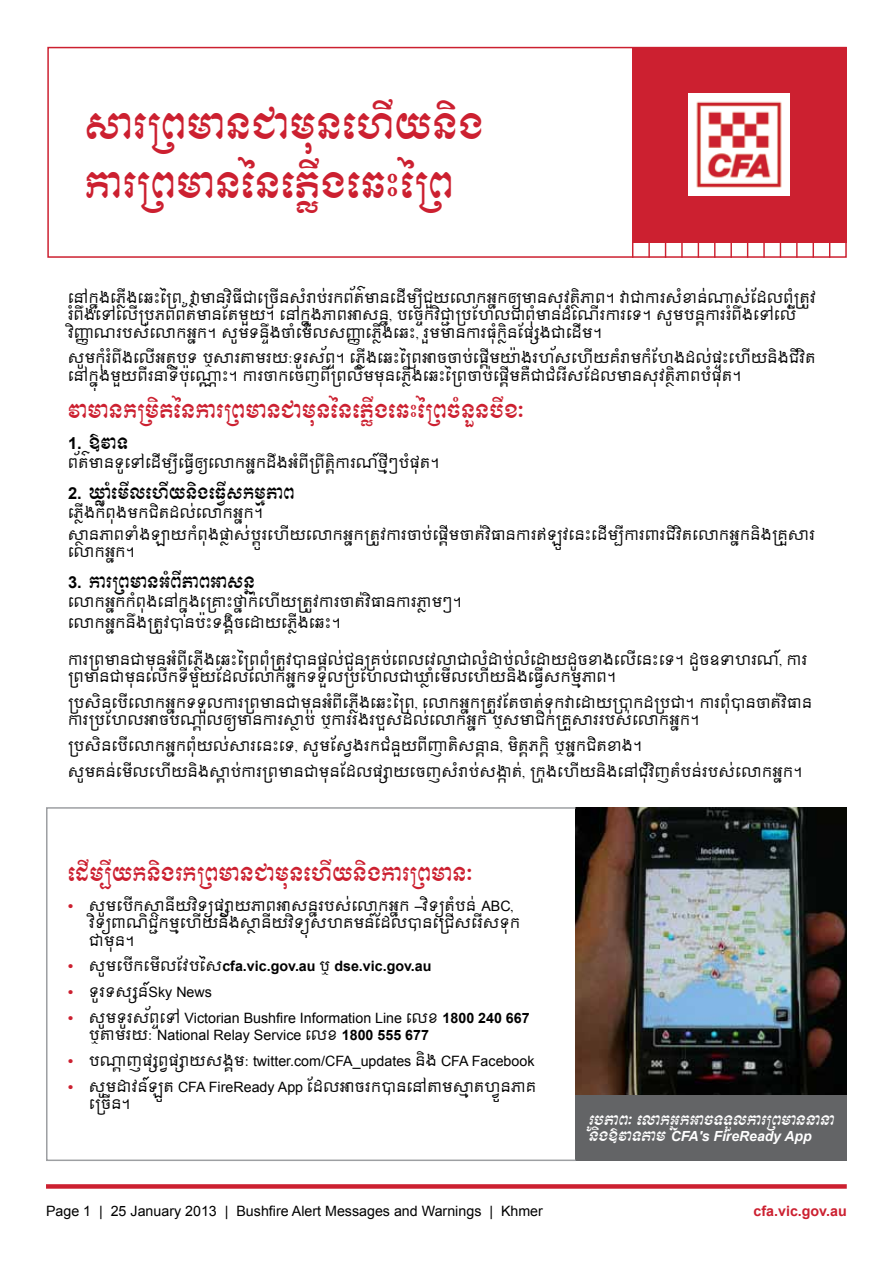
<style>
.page{position:relative;width:893px;height:1263px;background:#fff}
.page>*{position:absolute;margin:0;border:0;box-sizing:border-box;transform-origin:0 0}
.t1{font:37.05px/58.5px "Khek Mool";color:#cc2030}
.t2{font:20.25px "Khek Mool";color:#cc2030}
.t3{font:16.5px "Khek Mool";color:#000}
.t4{font:700 16.5px "Arial";color:#000}
.t5{font:14.25px/17.2px "Khek Anlongvill";color:#000}
.t6{font:14.25px/25.8px "Arial";color:#000}
.t7{font:700 14.25px "Arial";color:#000}
.t8{font:700 14.25px "Arial";color:#cc2030}
.t9{font:italic 13.95px "Khek Mool";color:#fff}
.t10{font:italic 700 13.95px "Arial";color:#fff}
.s1{font-family:"Arial"}
.s2{font-family:"Khek Anlongvill";font-weight:400}
.s3{font-family:"Khek Anlongvill"}
.s4{font-weight:700}
.s5{font-family:"Khek Mool";font-weight:400}
</style>
<div class="page">
<div style="left:47px;top:47px;width:800px;height:211px;border:2px solid #cc2030"></div>
<div style="left:632px;top:47px;width:214px;height:195px;background:#cc2030"></div>
<img style="left:688px;top:94px;width:102px;height:101px">
<svg style="left:632px;top:242px;width:1px;height:16px"></svg>
<svg style="left:648px;top:242px;width:2px;height:16px"></svg>
<svg style="left:665px;top:242px;width:1px;height:16px"></svg>
<svg style="left:681px;top:242px;width:2px;height:16px"></svg>
<svg style="left:698px;top:242px;width:1px;height:16px"></svg>
<svg style="left:714px;top:242px;width:1px;height:16px"></svg>
<svg style="left:730px;top:242px;width:2px;height:16px"></svg>
<svg style="left:747px;top:242px;width:1px;height:16px"></svg>
<svg style="left:763px;top:242px;width:2px;height:16px"></svg>
<svg style="left:780px;top:242px;width:1px;height:16px"></svg>
<svg style="left:796px;top:242px;width:2px;height:16px"></svg>
<svg style="left:813px;top:242px;width:1px;height:16px"></svg>
<svg style="left:829px;top:242px;width:1px;height:16px"></svg>
<div style="left:576px;top:1091px;width:271px;height:70px;background:#636466"></div>
<img style="left:576px;top:807px;width:271px;height:287px">
<div style="left:46px;top:1184px;width:801px;height:5px;background:#cc2030"></div>
<div style="left:46px;top:807px;width:530px;height:354px;border:2px solid #9d9fa2"></div>
<h1 class="t1" style="left:85px;top:97px;width:401px">SAR¨BMANCAMUNEHIYNIG<br>KAR¨BMAN«NEPÂIGEQH«¨B</h1>
<p class="t5" style="left:68px;top:290px;width:733px">ENAKGEPÂIGEQH«¨B, VAMANVIFICAE¨CINSMRABRKBTÁMANEDIMºICYYELAKGK~[MANSUVTÄIPAB. VACAKARSMXANNASEDLBUM</p>
<p class="t5" style="left:354px;top:290px;width:7px">&amp;</p>
<p class="t5" style="left:328px;top:290px;width:6px">'</p>
<p class="t5" style="left:708px;top:290px;width:6px">'</p>
<p class="t5" style="left:751px;top:290px;width:6px">'</p>
<p class="t5" style="left:794px;top:290px;width:25px">¨TUV</p>
<p class="t5" style="left:186px;top:307px;width:7px">&amp;</p>
<p class="t5" style="left:68px;top:307px;width:536px">RMBWGETAELI<br>VIJÏANRBSELAKGK~. SUMTNÆWGCSEMILSJÏAEPÂIGEQH, RYMMANKARFUMKÂINEP§GCAEDIM.</p>
<p class="t5" style="left:138px;top:307px;width:323px">¨BPBBTÁMANETMYY. ENAKGPABGASN,~BECÍKVICØA</p>
<p class="t5" style="left:99px;top:290px;width:11px">~¬</p>
<p class="t5" style="left:455px;top:307px;width:351px">¨BEHLCABUMMANDMENIRKARET. SUMBNKARRMBWGETAELI</p>
<p class="t5" style="left:311px;top:307px;width:11px">~¬</p>
<p class="t5" style="left:705px;top:307px;width:11px">¶</p>
<p class="t5" style="left:68px;top:320px;width:749px;line-height:25.8px;text-indent:82px">'<br>SUMKUMRMBWGELIGTÄBT ÉSARTAMRY:TURS&amp; . EPÂIGEQH«¨BGACCABE P' IMYAGRHSEHIYKMRAMKMEHGDLPÆHEHIYNIGCIVIT</p>
<p class="t5" style="left:555px;top:350px;width:7px">&amp;</p>
<p class="t5" style="left:517px;top:350px;width:8px">"</p>
<p class="t5" style="left:712px;top:350px;width:6px">'</p>
<p class="t5" style="left:331px;top:350px;width:412px;text-indent:-5px">BÆ<br>¨BLWMMUNEPÂIGEQH«¨BCABE P' IMKWCACMERISEDLMANSUVTÄIPABBMPUT.</p>
<p class="t5" style="left:190px;top:367px;width:8px">"</p>
<p class="t5" style="left:489px;top:350px;width:11px">¶</p>
<p class="t5" style="left:68px;top:367px;width:169px">ENAKGMYYBIRNATIBUENÖAH</p>
<p class="t5" style="left:229px;top:367px;width:113px">. KARCAKECJBI</p>
<p class="t5" style="left:99px;top:367px;width:11px">~¬</p>
<h2 class="t2" style="left:68px;top:399px;width:458px">VAMANK¨MIT«NKAR¨BMANCAMUN«NEPÂIGEQH«¨BCMNYNBIXÎ</h2>
<p class="t3" style="left:89px;top:433px;width:41px">{VAT</p>
<p class="t5" style="left:509px;top:367px;width:11px">¶</p>
<p class="t4" style="left:68px;top:431px;width:15px">1.</p>
<p class="t5" style="left:68px;top:454px;width:137px">BTÁMANTUETAEDIMºIEFÃI</p>
<p class="t5" style="left:78px;top:454px;width:7px">&amp;</p>
<p class="t5" style="left:309px;top:454px;width:132px">¨BWTIKARN_ @BMPUT.</p>
<p class="t5" style="left:195px;top:454px;width:125px">[ELAKGKDWGGMBI</p>
<p class="t5" style="left:378px;top:454px;width:22px">FΜI</p>
<p class="t5" style="left:256px;top:454px;width:11px">~</p>
<p class="t5" style="left:336px;top:454px;width:11px">¶</p>
<p class="t3" style="left:89px;top:483px;width:207px">XÂSEMILEHIYNIGEFÃISKMΜPAB</p>
<p class="t4" style="left:68px;top:481px;width:15px">2.</p>
<p class="t5" style="left:68px;top:504px;width:197px">EPÂIGKMBUGMKCITDLELAKGK~.</p>
<p class="t5" style="left:68px;top:502px;width:749px;line-height:21.5px;text-indent:128px">'<br>SÄANPABTSGLAYKMBUGPÂASB' ÈREHIYELAKGK~¨TUVKARCABE P' IMCATVIFANKAR²LÈVENHEDIMºIKARBARCIVITELAKGKNIG¨KYSAR</p>
<p class="t5" style="left:485px;top:526px;width:6px">'</p>
<p class="t5" style="left:740px;top:526px;width:11px">~</p>
<p class="t5" style="left:262px;top:526px;width:11px">¶</p>
<p class="t5" style="left:449px;top:526px;width:11px">¶</p>
<p class="t5" style="left:68px;top:543px;width:69px">ELAKGK~.</p>
<p class="t3" style="left:89px;top:572px;width:178px">KAR¨BMANGMBIPABGASN~</p>
<p class="t4" style="left:68px;top:570px;width:15px">3.</p>
<p class="t5" style="left:68px;top:593px;width:396px">ELAKGKKMBUGENAKGE¨KAHFA K~ EHIY¨TUVKARCATVIFANKARPÂAM@.</p>
<p class="t5" style="left:258px;top:593px;width:6px">'</p>
<p class="t5" style="left:365px;top:593px;width:6px">'</p>
<p class="t5" style="left:68px;top:591px;width:274px;line-height:21.5px;text-indent:48px">~<br>ELAKGKNWG¨TUVVNBHTGÐICEDAYEPÂIGEQH.</p>
<p class="t5" style="left:189px;top:593px;width:11px">~¬</p>
<p class="t5" style="left:206px;top:615px;width:8px">"</p>
<p class="t5" style="left:116px;top:615px;width:11px">~</p>
<p class="t5" style="left:68px;top:651px;width:550px">KAR¨BMANCAMUNGMBIEPÂIGEQH«¨BBUM ¨BMANCAMUNELIKTIMYYEDLELAKGKTTYL¨BEHLCAXÂSEMILEHIYNIGEFÃISKMΜPAB.</p>
<p class="t5" style="left:270px;top:651px;width:539px">¨TUVVNPL¶ CUN¨KBEBLEVLACALMDABLMEDAYDUCXAGELIENHET. DUCÓTAHRN,_KAR</p>
<p class="t5" style="left:344px;top:651px;width:6px">'</p>
<p class="t5" style="left:392px;top:651px;width:6px">'</p>
<p class="t5" style="left:514px;top:651px;width:6px">'</p>
<p class="t5" style="left:68px;top:664px;width:746px;line-height:25.8px;text-indent:228px">~<br>¨BSINEBIELAKGKTTYLKAR¨BMANCAMUNGMBIEPÂIGEQH«¨B, ELAKGK~¨TUVETCATTUKVAEDAY¨VKD¨BCA. KARBUMVNCATVIFAN</p>
<p class="t5" style="left:544px;top:694px;width:6px">'</p>
<p class="t5" style="left:68px;top:694px;width:633px;text-indent:108px">~<br>KAR¨BEHLGACBNA L¶ [MANKARSÂAB'ÉKARRGRBYSDLELAKGK~ ÉSMACIK¨KYSARRBSELAKGK~.</p>
<p class="t5" style="left:781px;top:694px;width:6px">'</p>
<p class="t5" style="left:68px;top:707px;width:576px;line-height:25.8px;text-indent:361px">' ¨BSINEBIELAKGKBUMYLSARENHET, SUMESÃGRKCMNYYBIJATISNA N¶ , MITPK ÉGKCITXAG.</p>
<p class="t5" style="left:632px;top:711px;width:6px">'</p>
<p class="t5" style="left:230px;top:737px;width:6px">'</p>
<p class="t5" style="left:68px;top:733px;width:736px;line-height:25.8px;text-indent:108px">~<br>SUMKNEMILEHIYNIGSA B¶ KAR¨BMANCAMUNEDLP§AYECJSMRABSGÛAT ¨, ' KUGEHIYNIGENACUMVIJTMBNRBSELAKGK~.</p>
<p class="t5" style="left:550px;top:737px;width:11px">I¶</p>
<p class="t5" style="left:576px;top:737px;width:11px">~</p>
<p class="t5" style="left:529px;top:737px;width:11px">¶</p>
<p class="t5" style="left:116px;top:763px;width:6px">'</p>
<p class="t5" style="left:242px;top:763px;width:6px">'</p>
<p class="t5" style="left:480px;top:763px;width:6px">'</p>
<p class="t5" style="left:702px;top:763px;width:6px">'</p>
<p class="t5" style="left:735px;top:763px;width:6px">'</p>
<h2 class="t2" style="left:68px;top:862px;width:407px">EDIMºIYKNIGRK¨BMANCAMUNEHIYNIGKAR¨BMANÎ</h2>
<p class="t5" style="left:89px;top:898px;width:425px">SUMEBIKSÄANIYVIT P´ ¬ §AYPABGASNRBSELAKGK~ <span class="s1">–</span>VIT TMBN'<span class="s1">ABC</span>,</p>
<p class="t5" style="left:352px;top:898px;width:6px">'</p>
<p class="t5" style="left:439px;top:898px;width:12px">´¬</p>
<p class="t8" style="left:68px;top:896px;width:6px">•</p>
<p class="t5" style="left:318px;top:898px;width:11px">~</p>
<p class="t5" style="left:89px;top:915px;width:433px">VIT´BANICØKMΜEHIYNIGSÄANIYVIT SHKMNEDLVNE¨CISERISTUK</p>
<p class="t5" style="left:375px;top:915px;width:8px">_</p>
<p class="t5" style="left:305px;top:915px;width:12px">´¬</p>
<p class="t5" style="left:89px;top:932px;width:47px">CAMUN.</p>
<p class="t7" style="left:89px;top:956px;width:344px"><span class="s2">SUMEBIKEMILEVB«S</span>cfa.vic.gov.au <span class="s2">É</span> dse.vic.gov.au</p>
<p class="t8" style="left:68px;top:956px;width:6px">•</p>
<p class="t8" style="left:68px;top:982px;width:6px">•</p>
<p class="t8" style="left:68px;top:1008px;width:6px">•</p>
<p class="t8" style="left:68px;top:1051px;width:6px">•</p>
<p class="t8" style="left:68px;top:1077px;width:6px">•</p>
<p class="t5" style="left:149px;top:984px;width:8px">_</p>
<p class="t5" style="left:89px;top:984px;width:124px">TURTS N§ <span class="s1">Sky News</span></p>
<p class="t5" style="left:150px;top:1009px;width:7px">&amp;</p>
<p class="t6" style="left:89px;top:1005px;width:442px"><span class="s3">SUMTURSBÆETA</span> Victorian Bushfire Information Line <span class="s3">ELX</span> <span class="s4">1800 240 667</span></p>
<p class="t6" style="left:89px;top:1022px;width:447px"><span class="s3">ÉTAMRY:</span> National Relay Service <span class="s3">ELX</span> <span class="s4">1800 555 677<br></span><span class="s3">BNAJP§BÃP§AYSGÐM:</span> twitter.com/CFA_updates <span class="s3">NIG</span> CFA Facebook</p>
<p class="t5" style="left:122px;top:1052px;width:11px">¶</p>
<p class="t5" style="left:89px;top:1078px;width:448px">SUMDAVNLÈT <span class="s1">CFA FireReady App</span> EDLGACRKVNENATAMSΜATHÃÈNPAK</p>
<p class="t5" style="left:148px;top:1078px;width:8px">_</p>
<p class="t5" style="left:89px;top:1095px;width:43px">¨E CIN.</p>
<p class="t6" style="left:46px;top:1198px;width:47px">Page 1</p>
<p class="t6" style="left:99px;top:1198px;width:5px">|</p>
<p class="t6" style="left:111px;top:1198px;width:108px">25 January 2013</p>
<p class="t6" style="left:225px;top:1198px;width:5px">|</p>
<p class="t6" style="left:236px;top:1198px;width:246px">Bushfire Alert Messages and Warnings</p>
<p class="t6" style="left:489px;top:1198px;width:5px">|</p>
<p class="t6" style="left:501px;top:1198px;width:43px">Khmer</p>
<p class="t9" style="left:588px;top:1112px;width:46px">RUBPAB</p>
<p class="t9" style="left:628px;top:1112px;width:58px">: ELAKG</p>
<p class="t9" style="left:679px;top:1112px;width:161px">KGACTTYLKAR BMANNANA</p>
<p class="t9" style="left:766px;top:1112px;width:15px">¨</p>
<p class="t10" style="left:588px;top:1127px;width:225px"><span class="s5">NIG VATTAM</span>CFA s' FireReady App</p>
<p class="t9" style="left:679px;top:1112px;width:15px">~</p>
<p class="t9" style="left:608px;top:1128px;width:16px">{</p>
<p class="t8" style="left:754px;top:1201px;width:95px">cfa.vic.gov.au</p>
</div>
